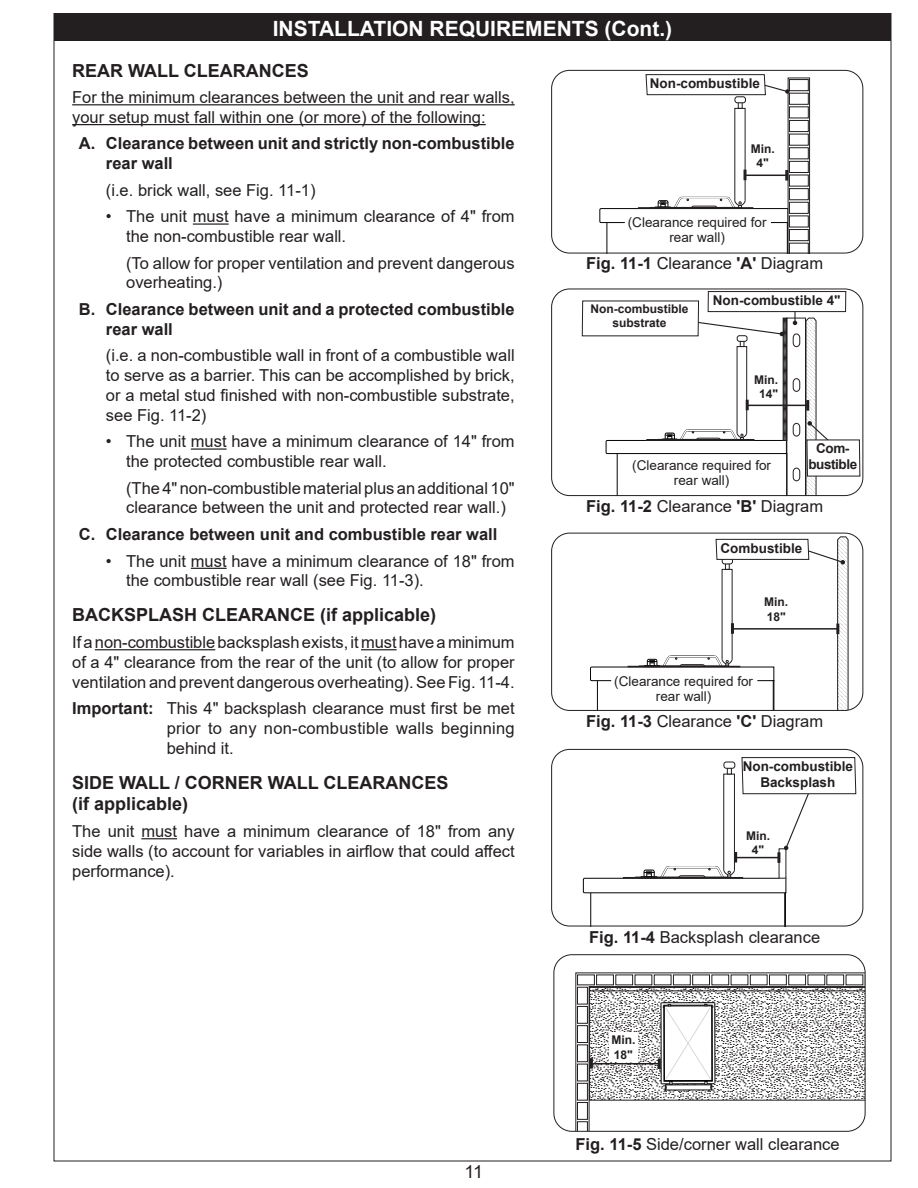
<style>
.page{position:relative;width:918px;height:1188px;background:#fff}
.page>*{position:absolute;margin:0;border:0;box-sizing:border-box;transform-origin:0 0}
.t1{font:700 21px "Arial";color:#fff}
.t2{font:700 18px/21.6px "Arial";color:#231f20}
.t3{font:18px "Arial";color:#231f20}
.t4{font:16.5px/19.8px "Arial";color:#231f20}
.t5{font:700 16.5px/19.8px "Arial";color:#231f20}
.t6{font:13.5px/14.2px "Arial";color:#231f20;text-align:center}
.t7{font:700 13.5px/16.2px "Arial";color:#231f20;text-align:center}
.t8{font:700 13.5px "Arial";letter-spacing:-.03em;color:#231f20}
.t9{font:700 12px/14.4px "Arial";color:#231f20;text-align:center}
.s1{font-weight:700}
</style>
<div class="page">
<hr style="left:72px;top:104px;width:443px;height:1px;background:#231f20">
<hr style="left:72px;top:124px;width:414px;height:1px;background:#231f20">
<hr style="left:193px;top:223px;width:36px;height:2px;background:#231f20">
<hr style="left:191px;top:448px;width:36px;height:2px;background:#231f20">
<hr style="left:191px;top:568px;width:36px;height:1px;background:#231f20">
<hr style="left:95px;top:649px;width:120px;height:1px;background:#231f20">
<hr style="left:361px;top:649px;width:36px;height:1px;background:#231f20">
<hr style="left:141px;top:838px;width:36px;height:1px;background:#231f20">
<div style="left:54px;top:14px;width:837px;height:27px;background:#231f20"></div>
<div style="left:551px;top:533px;width:312px;height:178px;border:1px solid #231f20;border-radius:18px"></div>
<div style="left:551px;top:289px;width:312px;height:207px;border:1px solid #231f20;border-radius:18px"></div>
<div style="left:551px;top:70px;width:312px;height:183px;border:1px solid #231f20;border-radius:18px"></div>
<div style="left:551px;top:749px;width:312px;height:177px;border:1px solid #231f20;border-radius:18px"></div>
<hr style="left:794px;top:296px;width:2px;height:27px;background:#231f20">
<div style="left:708px;top:292px;width:138px;height:20px;background:#fff"></div>
<div style="left:708px;top:291px;width:138px;height:21px;border:1px solid #231f20"></div>
<svg style="left:590px;top:536px;width:259px;height:174px"></svg>
<svg style="left:606px;top:317px;width:255px;height:179px"></svg>
<svg style="left:599px;top:74px;width:211px;height:179px"></svg>
<svg style="left:583px;top:757px;width:274px;height:169px"></svg>
<svg style="left:575px;top:972px;width:289px;height:158px"></svg>
<div style="left:554px;top:954px;width:312px;height:178px;border:1px solid #231f20;border-radius:18px"></div>
<svg style="left:589px;top:975px;width:277px;height:126px"></svg>
<p class="t1" style="left:273px;top:13px;width:401px">INSTALLATION REQUIREMENTS (Cont.)</p>
<p class="t2" style="left:72px;top:60px;width:238px">REAR WALL CLEARANCES</p>
<p class="t4" style="left:72px;top:87px;width:444px">For the minimum clearances between the unit and rear walls, your setup must fall within one (or more) of the following:</p>
<p class="t5" style="left:106px;top:134px;width:410px;text-indent:-27px">A. Clearance between unit and strictly non-combustible rear wall</p>
<p class="t4" style="left:106px;top:180px;width:211px">(i.e. brick wall, see Fig. 11-1)</p>
<p class="t4" style="left:126px;top:207px;width:390px;text-indent:-20px">• The unit must have a minimum clearance of 4" from the non-combustible rear wall.</p>
<p class="t4" style="left:126px;top:253px;width:390px">(To allow for proper ventilation and prevent dangerous overheating.)</p>
<p class="t5" style="left:106px;top:300px;width:410px;text-indent:-27px">B. Clearance between unit and a protected combustible rear wall</p>
<p class="t4" style="left:106px;top:346px;width:410px;text-align:justify">(i.e. a non-combustible wall in front of a combustible wall to serve as a barrier. This can be accomplished by brick, or a metal stud finished with non-combustible substrate, see Fig. 11-2)</p>
<p class="t4" style="left:126px;top:432px;width:390px;text-indent:-20px">• The unit must have a minimum clearance of 14" from the protected combustible rear wall.</p>
<p class="t4" style="left:126px;top:478px;width:390px">(The 4" non-combustible material plus an additional 10" clearance between the unit and protected rear wall.)</p>
<p class="t5" style="left:79px;top:525px;width:420px">C. Clearance between unit and combustible rear wall</p>
<p class="t4" style="left:126px;top:551px;width:390px;text-indent:-20px">• The unit must have a minimum clearance of 18" from the combustible rear wall (see Fig. 11-3).</p>
<p class="t2" style="left:72px;top:605px;width:366px">BACKSPLASH CLEARANCE (if applicable)</p>
<p class="t4" style="left:72px;top:632px;width:444px;text-align:justify">If a non-combustible backsplashexists,itmust have a minimum of a 4" clearance from the rear of the unit (to allow for proper ventilation and prevent dangerous overheating). See Fig. 11-4.</p>
<p class="t4" style="left:167px;top:698px;width:350px;text-align:justify;text-indent:-94px"><span class="s1">Important:</span> This 4" backsplash clearance must first be met prior to any non-combustible walls beginning behind it.</p>
<p class="t2" style="left:72px;top:772px;width:378px">SIDE WALL / CORNER WALL CLEARANCES (if applicable)</p>
<p class="t4" style="left:72px;top:821px;width:444px;text-align:justify">The unit must have a minimum clearance of 18" from any side walls (to account for variables in airflow that could affect performance).</p>
<p class="t3" style="left:464px;top:1160px;width:20px">11</p>
<p class="t7" style="left:650px;top:75px;width:112px">Non-combustible</p>
<p class="t9" style="left:751px;top:142px;width:25px">Min.<br>4"</p>
<p class="t6" style="left:628px;top:215px;width:140px">(Clearance required for rear wall)</p>
<p class="t4" style="left:586px;top:254px;width:239px"><span class="s1">Fig. 11-1</span> Clearance <span class="s1">'A'</span> Diagram</p>
<p class="t9" style="left:591px;top:302px;width:100px">Non-combustible substrate</p>
<p class="t7" style="left:713px;top:292px;width:129px">Non-combustible 4"</p>
<p class="t9" style="left:754px;top:372px;width:25px">Min.<br>14"</p>
<p class="t7" style="left:816px;top:440px;width:35px">Com-</p>
<p class="t6" style="left:632px;top:458px;width:140px">(Clearance required for</p>
<p class="t8" style="left:808px;top:455px;width:50px">bustible</p>
<p class="t6" style="left:674px;top:473px;width:57px">rear wall)</p>
<p class="t4" style="left:586px;top:497px;width:239px"><span class="s1">Fig. 11-2</span> Clearance <span class="s1">'B'</span> Diagram</p>
<p class="t7" style="left:721px;top:540px;width:83px">Combustible</p>
<p class="t9" style="left:764px;top:595px;width:25px;text-align:left">Min.<br>18"</p>
<p class="t6" style="left:614px;top:674px;width:140px">(Clearance required for rear wall)</p>
<p class="t4" style="left:586px;top:711px;width:239px"><span class="s1">Fig. 11-3</span> Clearance <span class="s1">'C'</span> Diagram</p>
<p class="t7" style="left:743px;top:758px;width:112px">Non-combustible<br>Backsplash</p>
<p class="t9" style="left:746px;top:829px;width:25px">Min.<br>4"</p>
<p class="t4" style="left:589px;top:927px;width:233px"><span class="s1">Fig. 11-4</span> Backsplash clearance</p>
<p class="t9" style="left:612px;top:1033px;width:25px;text-align:left">Min.<br>18"</p>
<p class="t4" style="left:576px;top:1134px;width:266px"><span class="s1">Fig. 11-5</span> Side/corner wall clearance</p>
</div>
